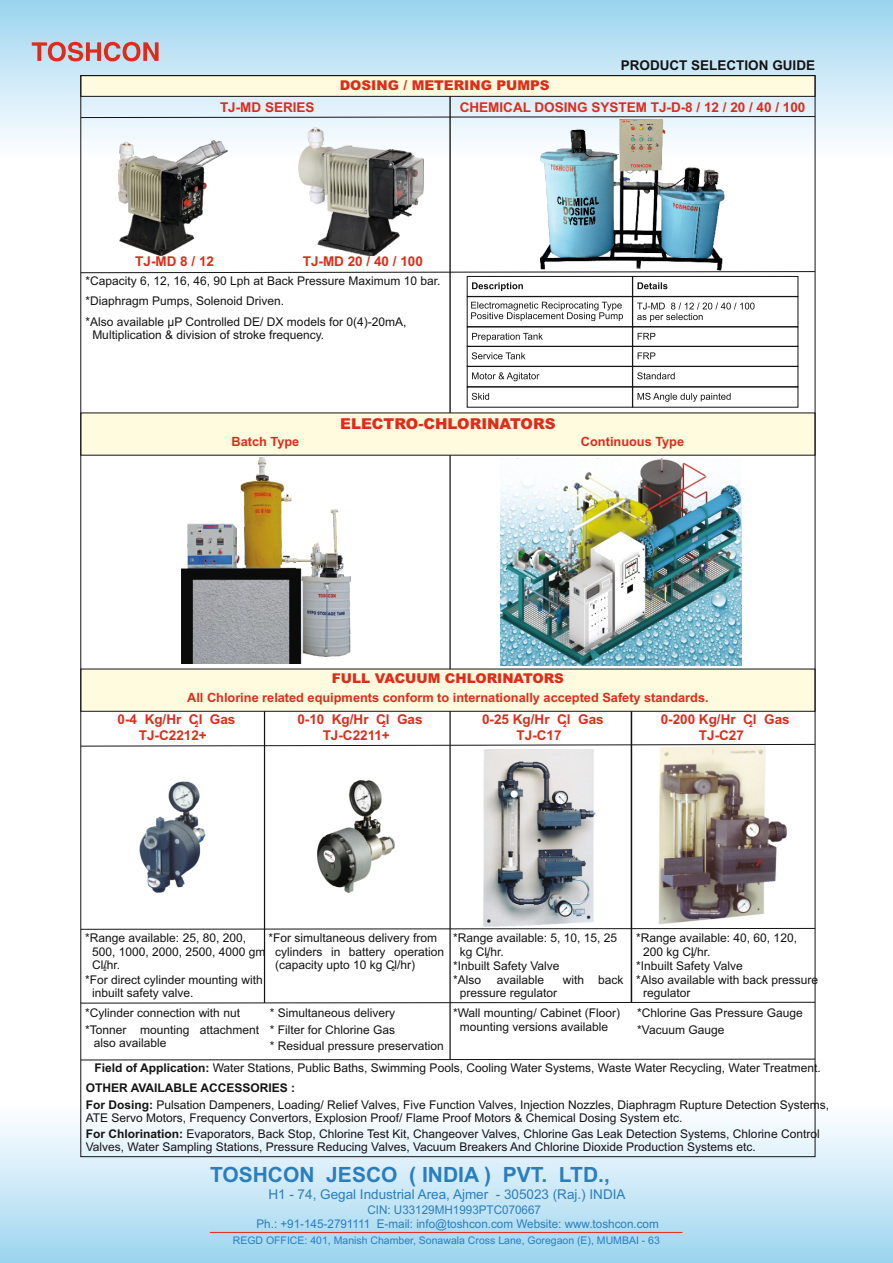
<style>
.page{position:relative;width:893px;height:1263px;background:#fff}
.page>*{position:absolute;margin:0;border:0;box-sizing:border-box;transform-origin:0 0}
.t1{font:700 21px "Arial";color:#2b7ebe}
.t2{font:900 15px "Arial";color:#de2c1a}
.t3{font:700 13.5px "Arial";color:#de2c1a}
.t4{font:13.5px "Arial";color:#2b7ebe}
.t5{font:900 13.5px "Arial";color:#de2c1a}
.t6{font:700 13.5px "Arial";color:#151315}
.t7{font:700 12.75px "Arial";color:#de2c1a}
.t8{font:12px/13.4px "Arial";color:#151315}
.t9{font:12px "Arial";color:#2b7ebe}
.t10{font:10.5px "Arial";color:#2b7ebe}
.t11{font:700 6.75px "Arial";color:#de2c1a}
.t12{font:6px "Arial";color:#151315}
.s1{font-weight:700}
</style>
<div class="page">
<div style="left:0;top:1102px;width:893px;height:161px;background:linear-gradient(to bottom,#fefbfc,#9dd5ef)"></div>
<div style="left:0;top:0;width:893px;height:161px;background:linear-gradient(to bottom,#9cd5ee,#fffeff)"></div>
<svg style="left:32px;top:42px;width:127px;height:19px;background:#cc8d8e"></svg>
<svg style="left:80px;top:75px;width:733px;height:22px;background:#e7e3c9"></svg>
<hr style="left:450px;top:96px;width:1px;height:317px;background:#151315">
<svg style="left:80px;top:271px;width:733px;height:2px"></svg>
<hr style="left:450px;top:412px;width:1px;height:647px;background:#151315">
<hr style="left:631px;top:711px;width:1px;height:291px;background:#151315">
<hr style="left:264px;top:711px;width:1px;height:292px;background:#151315">
<svg style="left:80px;top:1002px;width:733px;height:1px"></svg>
<svg style="left:80px;top:1059px;width:733px;height:1px"></svg>
<img style="left:318px;top:780px;width:77px;height:112px">
<img style="left:140px;top:781px;width:66px;height:112px">
<svg style="left:80px;top:928px;width:733px;height:1px"></svg>
<img style="left:483px;top:750px;width:113px;height:177px">
<img style="left:659px;top:746px;width:128px;height:178px">
<img style="left:664px;top:856px;width:39px;height:8px">
<img style="left:664px;top:864px;width:39px;height:11px">
<svg style="left:80px;top:744px;width:733px;height:2px"></svg>
<svg style="left:80px;top:669px;width:733px;height:43px;background:#f6f2d6"></svg>
<div style="left:80px;top:413px;width:733px;height:42px;background:#fffbde"></div>
<hr style="left:210px;top:1232px;width:472px;height:1px;background:#de2c1a">
<svg style="left:472px;top:282px;width:51px;height:9px"></svg>
<div style="left:467px;top:276px;width:166px;height:21px;border:1px solid #151315"></div>
<div style="left:632px;top:276px;width:166px;height:21px;border:1px solid #151315"></div>
<svg style="left:471px;top:302px;width:152px;height:19px"></svg>
<div style="left:467px;top:296px;width:166px;height:31px;border:1px solid #151315"></div>
<svg style="left:637px;top:302px;width:117px;height:20px"></svg>
<div style="left:632px;top:296px;width:166px;height:31px;border:1px solid #151315"></div>
<svg style="left:472px;top:333px;width:71px;height:9px"></svg>
<svg style="left:638px;top:333px;width:17px;height:7px"></svg>
<svg style="left:472px;top:352px;width:53px;height:7px"></svg>
<div style="left:467px;top:346px;width:166px;height:20px;border:1px solid #151315"></div>
<svg style="left:638px;top:352px;width:17px;height:7px"></svg>
<div style="left:632px;top:346px;width:166px;height:20px;border:1px solid #151315"></div>
<svg style="left:472px;top:372px;width:67px;height:9px"></svg>
<div style="left:467px;top:366px;width:166px;height:21px;border:1px solid #151315"></div>
<svg style="left:637px;top:372px;width:38px;height:7px"></svg>
<div style="left:632px;top:366px;width:166px;height:21px;border:1px solid #151315"></div>
<svg style="left:472px;top:393px;width:17px;height:7px"></svg>
<svg style="left:637px;top:393px;width:94px;height:9px"></svg>
<svg style="left:637px;top:282px;width:30px;height:7px"></svg>
<img style="left:540px;top:124px;width:185px;height:146px">
<svg style="left:80px;top:116px;width:733px;height:8px;background:#cbd5da"></svg>
<img style="left:701px;top:205px;width:15px;height:6px">
<img style="left:577px;top:166px;width:20px;height:6px">
<svg style="left:630px;top:164px;width:21px;height:3px"></svg>
<img style="left:501px;top:459px;width:241px;height:206px">
<img style="left:298px;top:128px;width:125px;height:127px">
<img style="left:118px;top:140px;width:109px;height:115px">
<img style="left:181px;top:458px;width:170px;height:206px">
<p class="t3" style="left:220px;top:102px;width:96px">TJ-MD SERIES</p>
<p class="t6" style="left:621px;top:61px;width:196px">PRODUCT SELECTION GUIDE</p>
<p class="t5" style="left:340px;top:81px;width:211px">DOSING / METERING PUMPS</p>
<p class="t3" style="left:460px;top:102px;width:347px">CHEMICAL DOSING SYSTEM TJ-D-8 / 12 / 20 / 40 / 100</p>
<p class="t3" style="left:135px;top:256px;width:80px">TJ-MD 8 / 12</p>
<p class="t3" style="left:303px;top:256px;width:122px">TJ-MD 20 / 40 / 100</p>
<p class="t8" style="left:86px;top:272px;width:356px;line-height:20.1px">*Capacity 6, 12, 16, 46, 90 Lph at Back Pressure Maximum 10 bar. *Diaphragm Pumps, Solenoid Driven.<br>*Also available µP Controlled DE/ DX models for 0(4)-20mA,</p>
<p class="t8" style="left:92px;top:329px;width:233px">Multiplication &amp; division of stroke frequency.</p>
<p class="t2" style="left:340px;top:418px;width:217px">ELECTRO-CHLORINATORS</p>
<p class="t7" style="left:232px;top:437px;width:69px">Batch Type</p>
<p class="t7" style="left:581px;top:437px;width:105px">Continuous Type</p>
<p class="t5" style="left:332px;top:673px;width:233px">FULL VACUUM CHLORINATORS</p>
<p class="t7" style="left:187px;top:693px;width:523px">All Chlorine related equipments conform to internationally accepted Safety standards.</p>
<p class="t3" style="left:118px;top:714px;width:119px">0-4 Kg/Hr Cl Gas</p>
<p class="t11" style="left:195px;top:722px;width:5px">2</p>
<p class="t3" style="left:139px;top:730px;width:69px">TJ-C2212+</p>
<p class="t3" style="left:297px;top:714px;width:127px">0-10 Kg/Hr Cl Gas</p>
<p class="t11" style="left:382px;top:722px;width:5px">2</p>
<p class="t3" style="left:323px;top:730px;width:69px">TJ-C2211+</p>
<p class="t3" style="left:482px;top:714px;width:123px">0-25 Kg/Hr Cl Gas</p>
<p class="t11" style="left:563px;top:722px;width:5px">2</p>
<p class="t3" style="left:661px;top:714px;width:131px">0-200 Kg/Hr Cl Gas</p>
<p class="t11" style="left:749px;top:722px;width:5px">2</p>
<p class="t3" style="left:517px;top:730px;width:47px">TJ-C17</p>
<p class="t3" style="left:699px;top:730px;width:47px">TJ-C27</p>
<p class="t8" style="left:92px;top:932px;width:175px;text-indent:-7px">*Range available: 25, 80, 200,<br>500, 1000, 2000, 2500, 4000 gm<br>Cl/hr.</p>
<p class="t12" style="left:103px;top:967px;width:5px">2</p>
<p class="t8" style="left:92px;top:974px;width:172px;text-indent:-7px">*For direct cylinder mounting with inbuilt safety valve.</p>
<p class="t8" style="left:275px;top:932px;width:170px;text-indent:-7px">*For simultaneous delivery from cylinders in battery operation (capacity upto 10 kg Cl/hr)</p>
<p class="t12" style="left:392px;top:967px;width:5px">2</p>
<p class="t8" style="left:460px;top:932px;width:159px;text-indent:-7px">*Range available: 5, 10, 15, 25 kg Cl/hr.</p>
<p class="t12" style="left:486px;top:954px;width:5px">2</p>
<p class="t8" style="left:453px;top:960px;width:108px">*Inbuilt Safety Valve *Also</p>
<p class="t8" style="left:497px;top:974px;width:49px">available</p>
<p class="t8" style="left:563px;top:974px;width:62px">with back</p>
<p class="t8" style="left:460px;top:987px;width:99px">pressure regulator</p>
<p class="t8" style="left:643px;top:932px;width:155px;text-indent:-7px">*Range available: 40, 60, 120,<br>200 kg Cl/hr.</p>
<p class="t12" style="left:691px;top:954px;width:5px">2</p>
<p class="t8" style="left:636px;top:960px;width:108px">*Inbuilt Safety Valve</p>
<p class="t8" style="left:636px;top:974px;width:184px">*Also available with back pressure</p>
<p class="t8" style="left:643px;top:987px;width:49px">regulator</p>
<p class="t8" style="left:85px;top:1006px;width:175px;line-height:16px">*Cylinder connection with nut *Tonner mounting attachment</p>
<p class="t8" style="left:94px;top:1037px;width:74px">also available</p>
<p class="t8" style="left:270px;top:1006px;width:176px;line-height:16px">* Simultaneous delivery<br>* Filter for Chlorine Gas<br>* Residual pressure preservation</p>
<p class="t8" style="left:453px;top:1007px;width:168px;text-align:center">*Wall mounting/ Cabinet (Floor) mounting versions available</p>
<p class="t8" style="left:637px;top:1006px;width:167px;line-height:16px">*Chlorine Gas Pressure Gauge *Vacuum Gauge</p>
<p class="t8" style="left:86px;top:1058px;width:736px;line-height:20.9px;text-indent:9px"><span class="s1">Field of Application:</span> Water Stations, Public Baths, Swimming Pools, Cooling Water Systems, Waste Water Recycling, Water Treatment.<br><span class="s1">OTHER AVAILABLE ACCESSORIES :</span></p>
<p class="t8" style="left:86px;top:1099px;width:745px"><span class="s1">For Dosing:</span> Pulsation Dampeners, Loading/ Relief Valves, Five Function Valves, Injection Nozzles, Diaphragm Rupture Detection Systems,<br>ATE Servo Motors, Frequency Convertors, Explosion Proof/ Flame Proof Motors &amp; Chemical Dosing System etc.</p>
<p class="t8" style="left:86px;top:1128px;width:735px"><span class="s1">For Chlorination:</span> Evaporators, Back Stop, Chlorine Test Kit, Changeover Valves, Chlorine Gas Leak Detection Systems, Chlorine Control<br>Valves, Water Sampling Stations, Pressure Reducing Valves, Vacuum Breakers And Chlorine Dioxide Production Systems etc.</p>
<h1 class="t1" style="left:210px;top:1167px;width:401px">TOSHCON JESCO ( INDIA ) PVT. LTD.,</h1>
<p class="t4" style="left:268px;top:1189px;width:359px">H1 - 74, Gegal Industrial Area, Ajmer - 305023 (Raj.) INDIA</p>
<p class="t9" style="left:256px;top:1219px;width:404px">Ph.: +91-145-2791111 E-mail: info@toshcon.com Website: www.toshcon.com</p>
<p class="t9" style="left:367px;top:1205px;width:175px">CIN: U33129MH1993PTC070667</p>
<p class="t10" style="left:233px;top:1236px;width:429px">REGD OFFICE: 401, Manish Chamber, Sonawala Cross Lane, Goregaon (E), MUMBAI - 63</p>
</div>
